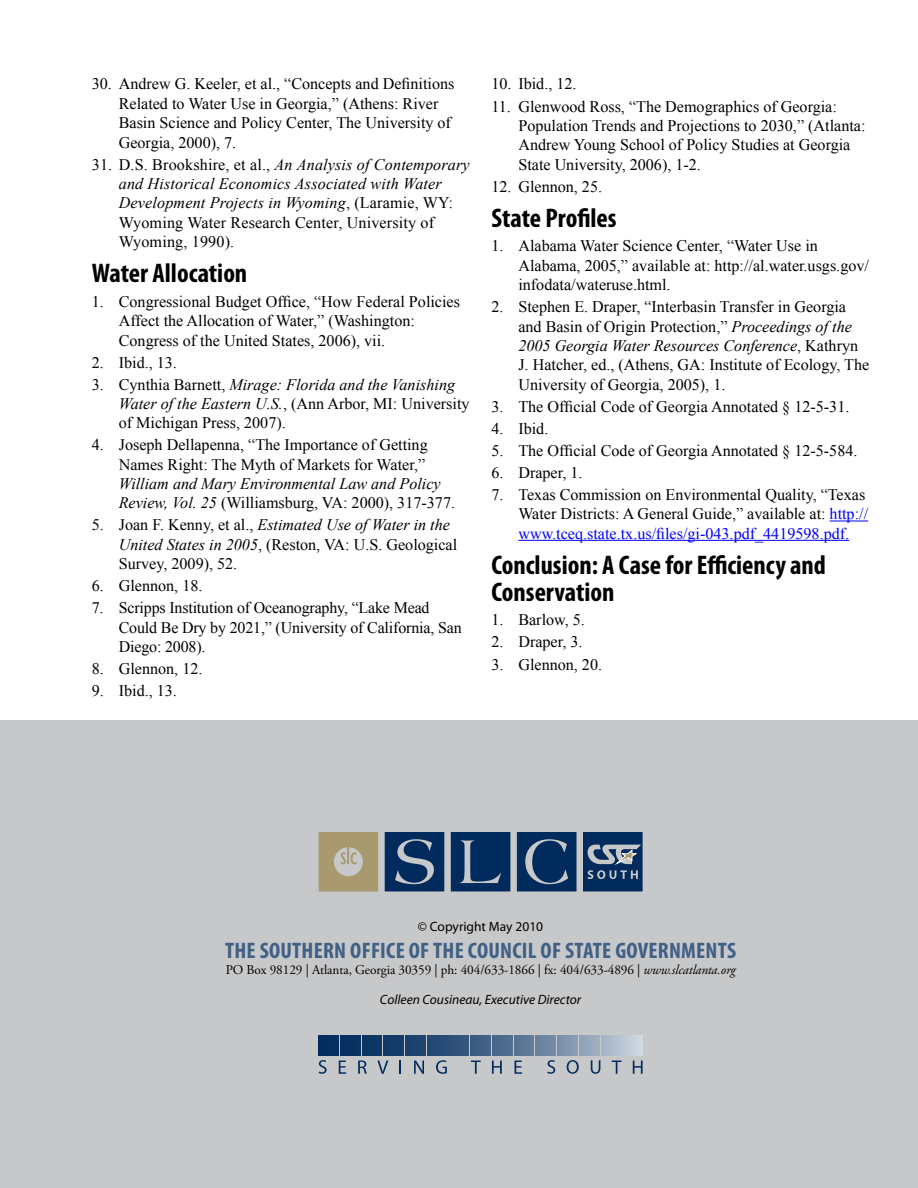
<style>
.page{position:relative;width:918px;height:1188px;background:#fff}
.page>*{position:absolute;margin:0;border:0;box-sizing:border-box;transform-origin:0 0}
.t1{font:700 condensed 27px/27px "Myriad Pro";color:#000}
.t2{font:700 condensed 22.5px "Myriad Pro";letter-spacing:.01em;color:#406085}
.t3{font:16.2px/19.4px "Times New Roman";color:#000}
.t4{font:italic 16.2px/19.4px "Times New Roman";letter-spacing:.01em;color:#000}
.t5{font:13.5px "Adobe Garamond Pro";letter-spacing:-.005em;color:#000}
.t6{font:italic 13.5px "Myriad Pro";color:#000}
.t7{font:13.5px "Myriad Pro";color:#000}
.s1{font-style:normal}
.s2{font-style:italic}
.s3{color:#00f}
</style>
<div class="page">
<div style="left:0;top:720px;width:918px;height:468px;background:#c7c8ca"></div>
<hr style="left:830px;top:521px;width:38px;height:1px;background:#00f">
<hr style="left:518px;top:540px;width:331px;height:1px;background:#00f">
<svg style="left:583px;top:832px;width:60px;height:59px"></svg>
<svg style="left:385px;top:832px;width:59px;height:59px;background:#1d426c"></svg>
<svg style="left:451px;top:832px;width:59px;height:59px;background:#133a67"></svg>
<svg style="left:517px;top:832px;width:59px;height:59px;background:#173d69"></svg>
<svg style="left:319px;top:832px;width:59px;height:59px;background:#aca07c"></svg>
<svg style="left:319px;top:1060px;width:8px;height:14px"></svg>
<svg style="left:339px;top:1061px;width:7px;height:13px"></svg>
<svg style="left:358px;top:1060px;width:9px;height:14px"></svg>
<svg style="left:377px;top:1061px;width:11px;height:13px"></svg>
<svg style="left:400px;top:1061px;width:1px;height:13px"></svg>
<svg style="left:414px;top:1061px;width:10px;height:13px"></svg>
<svg style="left:436px;top:1060px;width:11px;height:14px"></svg>
<svg style="left:471px;top:1061px;width:10px;height:13px"></svg>
<svg style="left:492px;top:1061px;width:10px;height:13px"></svg>
<svg style="left:515px;top:1061px;width:7px;height:13px"></svg>
<svg style="left:547px;top:1060px;width:8px;height:14px"></svg>
<svg style="left:567px;top:1060px;width:12px;height:14px"></svg>
<svg style="left:591px;top:1060px;width:9px;height:14px"></svg>
<svg style="left:612px;top:1061px;width:10px;height:13px"></svg>
<svg style="left:633px;top:1061px;width:10px;height:13px"></svg>
<div style="left:623px;top:1035px;width:20px;height:20px;background:#c6d0da"></div>
<div style="left:601px;top:1035px;width:20px;height:20px;background:#adbbca"></div>
<div style="left:579px;top:1035px;width:20px;height:20px;background:#96a7bc"></div>
<div style="left:558px;top:1035px;width:19px;height:20px;background:#8297af"></div>
<div style="left:536px;top:1035px;width:20px;height:20px;background:#6e86a2"></div>
<div style="left:514px;top:1035px;width:20px;height:20px;background:#5c7797"></div>
<div style="left:492px;top:1035px;width:20px;height:20px;background:#4b698c"></div>
<div style="left:471px;top:1035px;width:20px;height:20px;background:#3e5e83"></div>
<div style="left:449px;top:1035px;width:20px;height:20px;background:#30537b"></div>
<div style="left:427px;top:1035px;width:20px;height:20px;background:#254a74"></div>
<div style="left:405px;top:1035px;width:20px;height:20px;background:#1b416d"></div>
<div style="left:384px;top:1035px;width:20px;height:20px;background:#133b68"></div>
<div style="left:362px;top:1035px;width:20px;height:20px;background:#0d3564"></div>
<div style="left:340px;top:1035px;width:20px;height:20px;background:#073161"></div>
<div style="left:319px;top:1035px;width:19px;height:20px;background:#042e5e"></div>
<p class="t3" style="left:119px;top:74px;width:337px;text-indent:-27px">30. Andrew G. Keeler, et al., “Concepts and Definitions Related to Water Use in Georgia,” (Athens: River Basin Science and Policy Center, The University of Georgia, 2000), 7.</p>
<p class="t4" style="left:119px;top:154px;width:353px;text-indent:-27px"><span class="s1">31. D.S. Brookshire, et al.,</span> An Analysis of Contemporary and Historical Economics Associated with Water Development Projects in Wyoming<span class="s1">, (Laramie, WY:<br>Wyoming Water Research Center, University of Wyoming, 1990).</span></p>
<h1 class="t1" style="left:92px;top:259px;width:157px">Water Allocation</h1>
<p class="t3" style="left:119px;top:291px;width:343px;text-indent:-27px">1. Congressional Budget Office, “How Federal Policies<br>Affect the Allocation of Water,” (Washington:<br>Congress of the United States, 2006), vii.</p>
<p class="t3" style="left:92px;top:352px;width:87px">2. Ibid., 13.</p>
<p class="t3" style="left:119px;top:374px;width:352px;text-indent:-27px">3. Cynthia Barnett, <span class="s2">Mirage: Florida and the Vanishing<br>Water of the Eastern U.S.</span>, (Ann Arbor, MI: University of Michigan Press, 2007).</p>
<p class="t3" style="left:92px;top:435px;width:337px;text-align:right">4. Joseph Dellapenna, “The Importance of Getting<br>Names Right: The Myth of Markets for Water,”</p>
<p class="t4" style="left:119px;top:474px;width:338px">William and Mary Environmental Law and Policy<br>Review, Vol. 25 <span class="s1">(Williamsburg, VA: 2000), 317-377.</span></p>
<p class="t3" style="left:119px;top:515px;width:340px;text-indent:-27px">5. Joan F. Kenny, et al., <span class="s2">Estimated Use of Water in the<br>United States in 2005</span>, (Reston, VA: U.S. Geological<br>Survey, 2009), 52.</p>
<p class="t3" style="left:92px;top:576px;width:112px">6. Glennon, 18.</p>
<p class="t3" style="left:119px;top:598px;width:344px;text-indent:-27px">7. Scripps Institution of Oceanography, “Lake Mead<br>Could Be Dry by 2021,” (University of California, San<br>Diego: 2008).</p>
<p class="t3" style="left:92px;top:659px;width:112px">8. Glennon, 12.</p>
<p class="t3" style="left:92px;top:681px;width:87px">9. Ibid., 13.</p>
<p class="t3" style="left:491px;top:74px;width:87px">10. Ibid., 12.</p>
<p class="t3" style="left:518px;top:96px;width:349px;text-indent:-27px">11. Glenwood Ross, “The Demographics of Georgia:<br>Population Trends and Projections to 2030,” (Atlanta:<br>Andrew Young School of Policy Studies at Georgia State University, 2006), 1-2.</p>
<p class="t3" style="left:491px;top:176px;width:112px">12. Glennon, 25.</p>
<h1 class="t1" style="left:491px;top:204px;width:127px">State Profiles</h1>
<p class="t3" style="left:518px;top:236px;width:352px;text-indent:-27px">1. Alabama Water Science Center, “Water Use in<br>Alabama, 2005,” available at: http://al.water.usgs.gov/ infodata/wateruse.html.</p>
<p class="t3" style="left:518px;top:297px;width:352px;text-indent:-27px">2. Stephen E. Draper, “Interbasin Transfer in Georgia and Basin of Origin Protection,” <span class="s2">Proceedings of the 2005 Georgia Water Resources Conference</span>, Kathryn J. Hatcher, ed., (Athens, GA: Institute of Ecology, The University of Georgia, 2005), 1.</p>
<p class="t3" style="left:491px;top:396px;width:360px">3. The Official Code of Georgia Annotated § 12-5-31.</p>
<p class="t3" style="left:491px;top:418px;width:59px">4. Ibid.</p>
<p class="t3" style="left:491px;top:440px;width:368px">5. The Official Code of Georgia Annotated § 12-5-584.</p>
<p class="t3" style="left:491px;top:462px;width:93px">6. Draper, 1.</p>
<p class="t3" style="left:518px;top:484px;width:351px;text-indent:-27px">7. Texas Commission on Environmental Quality, “Texas<br>Water Districts: A General Guide,” available at: <span class="s3">http:// www.tceq.state.tx.us/files/gi-043.pdf_4419598.pdf.</span></p>
<h1 class="t1" style="left:491px;top:551px;width:336px">Conclusion: A Case for Efficiency and<br>Conservation</h1>
<p class="t3" style="left:491px;top:610px;width:95px">1. Barlow, 5.</p>
<p class="t3" style="left:491px;top:632px;width:93px">2. Draper, 3.</p>
<p class="t3" style="left:491px;top:654px;width:112px">3. Glennon, 20.</p>
<p class="t7" style="left:418px;top:918px;width:127px">© Copyright May 2010</p>
<h2 class="t2" style="left:225px;top:936px;width:513px">THE SOUTHERN OFFICE OF THE COUNCIL OF STATE GOVERNMENTS</h2>
<p class="t5" style="left:226px;top:962px;width:511px">PO Box 98129 | Atlanta, Georgia 30359 | ph: 404/633-1866 | fx: 404/633-4896 | <span class="s2">www.slcatlanta.org</span></p>
<p class="t6" style="left:380px;top:991px;width:203px">Colleen Cousineau, Executive Director</p>
</div>
